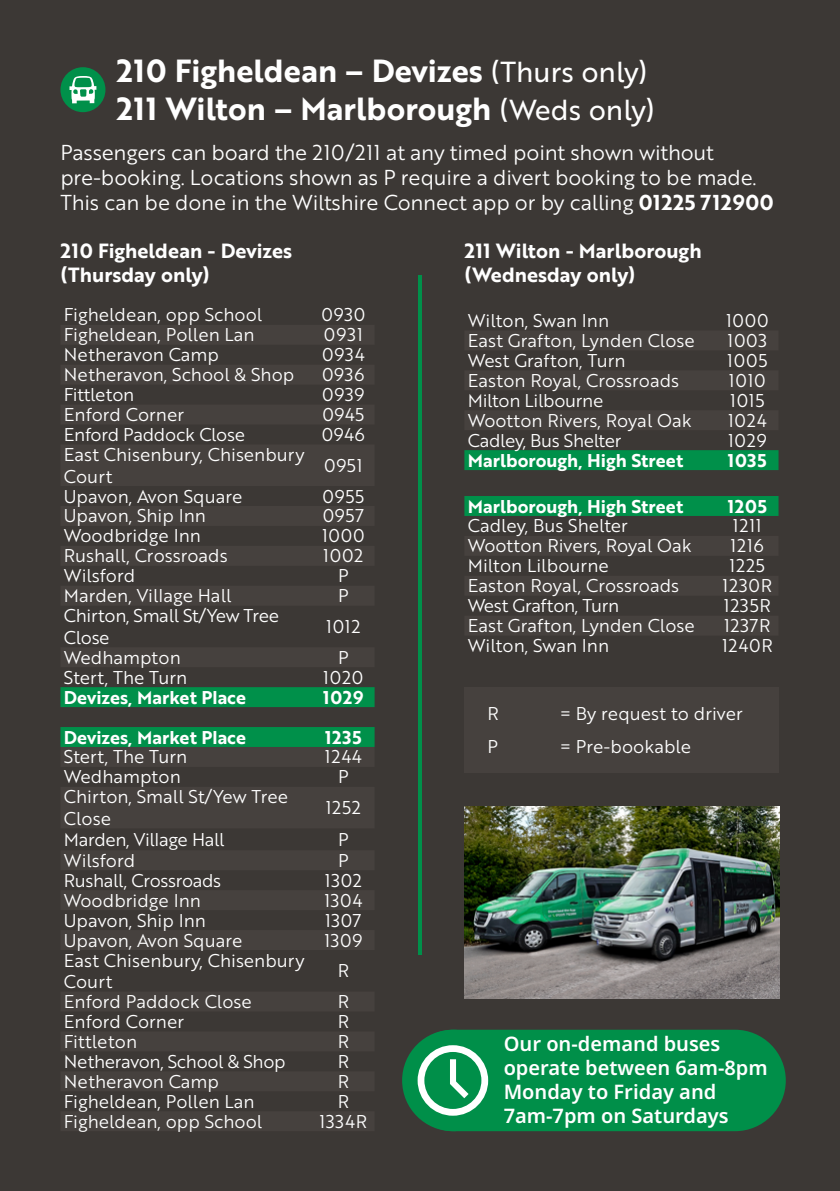
<style>
.page{position:relative;width:840px;height:1191px;background:#fff}
.page>*{position:absolute;margin:0;border:0;box-sizing:border-box;transform-origin:0 0}
.t1{font:31.2px/37.4px "Brother 1816 Bold";color:#fff}
.t2{font:21px/25.2px "Brother 1816 Book";letter-spacing:-.01em;color:#fff}
.t3{font:600 20px/24px "Noto Sans";color:#fff}
.t4{font:20px/24px "Brother 1816 Bold";color:#fff}
.t5{font:18px/21.6px "Brother 1816 Book";color:#fff}
.t6{font:18px/21.6px "Brother 1816 Book";letter-spacing:-.02em;color:#fff}
.t7{font:18px "Brother 1816 Bold";color:#fff}
.s1{font-family:"Brother 1816 Regular";font-size:28.2px}
.s2{font-family:"Brother 1816 Bold"}
</style>
<div class="page">
<div style="left:0;top:0;width:839px;height:1191px;background:#3c3835"></div>
<div style="left:60px;top:687px;width:314px;height:20px;background:#00904a"></div>
<div style="left:60px;top:67px;width:45px;height:45px;background:#00904a;border-radius:50%"></div>
<svg style="left:69px;top:76px;width:27px;height:27px"></svg>
<div style="left:464px;top:687px;width:314px;height:85px;background:#46413e"></div>
<svg style="left:464px;top:450px;width:314px;height:66px"></svg>
<hr style="left:418px;top:275px;width:4px;height:679px;background:#00904a">
<div style="left:60px;top:727px;width:314px;height:20px;background:#00904a"></div>
<div style="left:403px;top:1029px;width:382px;height:102px;background:#008f49;border-radius:51px"></div>
<div style="left:402px;top:1029px;width:101px;height:102px;background:#008f49;border-radius:50%"></div>
<svg style="left:417px;top:1045px;width:71px;height:70px"></svg>
<img style="left:464px;top:806px;width:315px;height:192px">
<h1 class="t1" style="left:116px;top:51px;width:539px">210 Figheldean – Devizes <span class="s1">(Thurs only)<br></span>211 Wilton – Marlborough <span class="s1">(Weds only)</span></h1>
<p class="t2" style="left:60px;top:139px;width:714px">Passengers can board the 210/211 at any timed point shown without pre-booking. Locations shown as P require a divert booking to be made.<br>This can be done in the Wiltshire Connect app or by calling <span class="s2">01225 712900</span></p>
<p class="t4" style="left:60px;top:238px;width:233px">210 Figheldean - Devizes (Thursday only)</p>
<p class="t5" style="left:64px;top:303px;width:200px">Figheldean, opp School</p>
<p class="t5" style="left:321px;top:303px;width:45px">0930</p>
<p class="t5" style="left:64px;top:323px;width:192px">Figheldean, Pollen Lan</p>
<p class="t5" style="left:323px;top:323px;width:41px">0931</p>
<p class="t5" style="left:64px;top:343px;width:156px">Netheravon Camp</p>
<p class="t5" style="left:322px;top:343px;width:44px">0934</p>
<p class="t5" style="left:64px;top:363px;width:232px">Netheravon, School &amp; Shop</p>
<p class="t5" style="left:322px;top:363px;width:44px">0936</p>
<p class="t6" style="left:64px;top:383px;width:72px">Fittleton</p>
<p class="t5" style="left:322px;top:383px;width:44px">0939</p>
<p class="t5" style="left:64px;top:403px;width:121px">Enford Corner</p>
<p class="t5" style="left:322px;top:403px;width:43px">0945</p>
<p class="t6" style="left:64px;top:423px;width:182px">Enford Paddock Close</p>
<p class="t5" style="left:321px;top:423px;width:45px">0946</p>
<p class="t5" style="left:64px;top:443px;width:242px">East Chisenbury, Chisenbury<br>Court</p>
<p class="t5" style="left:324px;top:454px;width:40px">0951</p>
<p class="t5" style="left:64px;top:484px;width:180px">Upavon, Avon Square</p>
<p class="t5" style="left:322px;top:484px;width:43px">0955</p>
<p class="t5" style="left:64px;top:504px;width:143px">Upavon, Ship Inn</p>
<p class="t5" style="left:322px;top:504px;width:43px">0957</p>
<p class="t5" style="left:64px;top:524px;width:138px">Woodbridge Inn</p>
<p class="t5" style="left:322px;top:524px;width:44px">1000</p>
<p class="t5" style="left:64px;top:544px;width:165px">Rushall, Crossroads</p>
<p class="t5" style="left:323px;top:544px;width:42px">1002</p>
<p class="t5" style="left:64px;top:564px;width:73px">Wilsford</p>
<p class="t5" style="left:338px;top:564px;width:12px">P</p>
<p class="t5" style="left:64px;top:584px;width:169px">Marden, Village Hall</p>
<p class="t5" style="left:338px;top:584px;width:12px">P</p>
<p class="t6" style="left:64px;top:604px;width:217px">Chirton, Small St/Yew Tree<br>Close</p>
<p class="t5" style="left:326px;top:615px;width:36px">1012</p>
<p class="t5" style="left:64px;top:646px;width:118px">Wedhampton</p>
<p class="t5" style="left:338px;top:646px;width:12px">P</p>
<p class="t5" style="left:64px;top:666px;width:125px">Stert, The Turn</p>
<p class="t5" style="left:323px;top:666px;width:42px">1020</p>
<p class="t7" style="left:64px;top:683px;width:183px">Devizes, Market Place</p>
<p class="t7" style="left:323px;top:683px;width:42px">1029</p>
<p class="t7" style="left:64px;top:723px;width:183px">Devizes, Market Place</p>
<p class="t7" style="left:325px;top:723px;width:38px">1235</p>
<p class="t5" style="left:64px;top:745px;width:125px">Stert, The Turn</p>
<p class="t5" style="left:325px;top:745px;width:38px">1244</p>
<p class="t5" style="left:64px;top:765px;width:118px">Wedhampton</p>
<p class="t5" style="left:338px;top:765px;width:12px">P</p>
<p class="t5" style="left:64px;top:785px;width:226px">Chirton, Small St/Yew Tree<br>Close</p>
<p class="t5" style="left:325px;top:796px;width:37px">1252</p>
<p class="t6" style="left:64px;top:828px;width:162px">Marden, Village Hall</p>
<p class="t5" style="left:338px;top:828px;width:12px">P</p>
<p class="t5" style="left:64px;top:848px;width:73px">Wilsford</p>
<p class="t5" style="left:338px;top:848px;width:12px">P</p>
<p class="t6" style="left:64px;top:868px;width:159px">Rushall, Crossroads</p>
<p class="t5" style="left:324px;top:868px;width:39px">1302</p>
<p class="t5" style="left:64px;top:888px;width:138px">Woodbridge Inn</p>
<p class="t5" style="left:324px;top:888px;width:39px">1304</p>
<p class="t5" style="left:64px;top:908px;width:143px">Upavon, Ship Inn</p>
<p class="t5" style="left:325px;top:908px;width:38px">1307</p>
<p class="t5" style="left:64px;top:928px;width:180px">Upavon, Avon Square</p>
<p class="t5" style="left:324px;top:928px;width:40px">1309</p>
<p class="t5" style="left:64px;top:948px;width:242px">East Chisenbury, Chisenbury<br>Court</p>
<p class="t5" style="left:337px;top:959px;width:13px">R</p>
<p class="t5" style="left:64px;top:990px;width:189px">Enford Paddock Close</p>
<p class="t5" style="left:337px;top:990px;width:13px">R</p>
<p class="t5" style="left:64px;top:1010px;width:121px">Enford Corner</p>
<p class="t5" style="left:337px;top:1010px;width:13px">R</p>
<p class="t5" style="left:64px;top:1030px;width:75px">Fittleton</p>
<p class="t5" style="left:337px;top:1030px;width:13px">R</p>
<p class="t6" style="left:64px;top:1050px;width:223px">Netheravon, School &amp; Shop</p>
<p class="t5" style="left:337px;top:1050px;width:13px">R</p>
<p class="t5" style="left:64px;top:1070px;width:156px">Netheravon Camp</p>
<p class="t5" style="left:337px;top:1070px;width:13px">R</p>
<p class="t5" style="left:64px;top:1089px;width:192px">Figheldean, Pollen Lan</p>
<p class="t5" style="left:337px;top:1089px;width:13px">R</p>
<p class="t5" style="left:64px;top:1109px;width:200px">Figheldean, opp School</p>
<p class="t5" style="left:319px;top:1109px;width:49px">1334R</p>
<p class="t4" style="left:464px;top:238px;width:238px">211 Wilton - Marlborough (Wednesday only)</p>
<p class="t5" style="left:467px;top:309px;width:143px">Wilton, Swan Inn</p>
<p class="t5" style="left:725px;top:309px;width:44px">1000</p>
<p class="t5" style="left:467px;top:329px;width:228px">East Grafton, Lynden Close</p>
<p class="t5" style="left:727px;top:329px;width:41px">1003</p>
<p class="t5" style="left:467px;top:349px;width:159px">West Grafton, Turn</p>
<p class="t5" style="left:726px;top:349px;width:42px">1005</p>
<p class="t5" style="left:467px;top:369px;width:213px">Easton Royal, Crossroads</p>
<p class="t5" style="left:728px;top:369px;width:38px">1010</p>
<p class="t6" style="left:467px;top:389px;width:137px">Milton Lilbourne</p>
<p class="t5" style="left:729px;top:389px;width:36px">1015</p>
<p class="t5" style="left:467px;top:409px;width:225px">Wootton Rivers, Royal Oak</p>
<p class="t5" style="left:727px;top:409px;width:40px">1024</p>
<p class="t6" style="left:467px;top:429px;width:155px">Cadley, Bus Shelter</p>
<p class="t5" style="left:727px;top:429px;width:40px">1029</p>
<p class="t7" style="left:467px;top:446px;width:217px">Marlborough, High Street</p>
<p class="t7" style="left:727px;top:446px;width:40px">1035</p>
<p class="t7" style="left:467px;top:492px;width:217px">Marlborough, High Street</p>
<p class="t7" style="left:727px;top:492px;width:41px">1205</p>
<p class="t5" style="left:467px;top:514px;width:161px">Cadley, Bus Shelter</p>
<p class="t5" style="left:732px;top:514px;width:30px">1211</p>
<p class="t5" style="left:467px;top:534px;width:225px">Wootton Rivers, Royal Oak</p>
<p class="t5" style="left:730px;top:534px;width:35px">1216</p>
<p class="t5" style="left:467px;top:554px;width:142px">Milton Lilbourne</p>
<p class="t5" style="left:729px;top:554px;width:37px">1225</p>
<p class="t5" style="left:467px;top:574px;width:213px">Easton Royal, Crossroads</p>
<p class="t5" style="left:722px;top:574px;width:51px">1230R</p>
<p class="t6" style="left:467px;top:594px;width:153px">West Grafton, Turn</p>
<p class="t5" style="left:723px;top:594px;width:49px">1235R</p>
<p class="t5" style="left:467px;top:614px;width:228px">East Grafton, Lynden Close</p>
<p class="t5" style="left:723px;top:614px;width:48px">1237R</p>
<p class="t5" style="left:467px;top:634px;width:143px">Wilton, Swan Inn</p>
<p class="t5" style="left:721px;top:634px;width:52px">1240R</p>
<p class="t5" style="left:487px;top:701px;width:13px">R</p>
<p class="t5" style="left:559px;top:701px;width:184px">= By request to driver</p>
<p class="t5" style="left:487px;top:734px;width:12px">P</p>
<p class="t5" style="left:559px;top:734px;width:133px">= Pre-bookable</p>
<p class="t3" style="left:503px;top:1032px;width:265px">Our on-demand buses operate between 6am-8pm<br>Monday to Friday and<br>7am-7pm on Saturdays</p>
</div>
